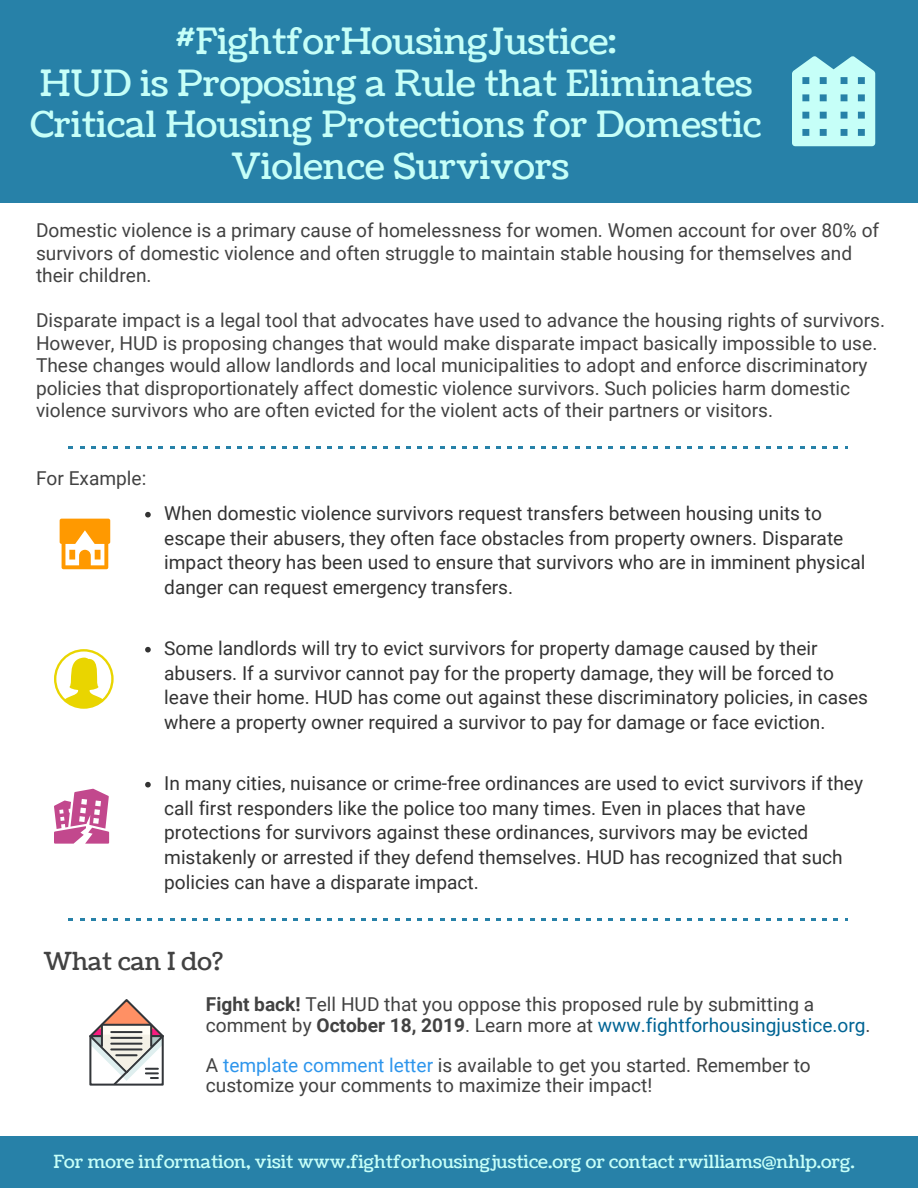
<style>
.page{position:relative;width:918px;height:1188px;background:#fff}
.page>*{position:absolute;margin:0;border:0;box-sizing:border-box;transform-origin:0 0}
.t1{font:36px/41.7px "Coustard";color:#c6fff8;text-align:center}
.t2{font:24.75px "Coustard";color:#424242}
.t3{font:19.2px/22.5px "Roboto";color:#424242}
.t4{font:19.2px/24.8px "Roboto";color:#333}
.t5{font:18px "Coustard";color:#c6fff8}
.s1{font-weight:700}
.s2{color:#006494}
.s3{color:#2d95ec}
</style>
<div class="page">
<div style="left:0;top:1136px;width:918px;height:52px;background:#2781a8"></div>
<div style="left:0;top:0;width:918px;height:202px;background:#2781a8"></div>
<svg style="left:145px;top:512px;width:6px;height:6px"></svg>
<svg style="left:145px;top:647px;width:6px;height:5px"></svg>
<svg style="left:145px;top:782px;width:6px;height:6px"></svg>
<svg style="left:54px;top:649px;width:60px;height:60px"></svg>
<svg style="left:54px;top:789px;width:55px;height:55px"></svg>
<svg style="left:60px;top:519px;width:50px;height:50px"></svg>
<svg style="left:792px;top:56px;width:83px;height:90px"></svg>
<svg style="left:89px;top:999px;width:75px;height:87px"></svg>
<div style="left:101px;top:1024px;width:51px;height:23px;border:2px solid #33363a"></div>
<hr style="left:111px;top:1031px;width:31px;height:2px;background:#33363a">
<hr style="left:111px;top:1037px;width:31px;height:2px;background:#33363a">
<hr style="left:111px;top:1043px;width:31px;height:2px;background:#33363a">
<hr style="left:111px;top:1048px;width:31px;height:2px;background:#33363a">
<hr style="left:116px;top:1054px;width:21px;height:2px;background:#33363a">
<h1 class="t1" style="left:30px;top:20px;width:733px">#FightforHousingJustice:<br>HUD is Proposing a Rule that Eliminates<br>Critical Housing Protections for Domestic<br>Violence Survivors</h1>
<p class="t3" style="left:36px;top:219px;width:845px">Domestic violence is a primary cause of homelessness for women. Women account for over 80% of survivors of domestic violence and often struggle to maintain stable housing for themselves and their children.</p>
<p class="t3" style="left:36px;top:309px;width:851px">Disparate impact is a legal tool that advocates have used to advance the housing rights of survivors.<br>However, HUD is proposing changes that would make disparate impact basically impossible to use.<br>These changes would allow landlords and local municipalities to adopt and enforce discriminatory policies that disproportionately affect domestic violence survivors. Such policies harm domestic violence survivors who are often evicted for the violent acts of their partners or visitors.</p>
<p class="t3" style="left:36px;top:466px;width:112px">For Example:</p>
<p class="t4" style="left:164px;top:500px;width:703px">When domestic violence survivors request transfers between housing units to escape their abusers, they often face obstacles from property owners. Disparate impact theory has been used to ensure that survivors who are in imminent physical danger can request emergency transfers.</p>
<p class="t4" style="left:164px;top:635px;width:705px">Some landlords will try to evict survivors for property damage caused by their abusers. If a survivor cannot pay for the property damage, they will be forced to leave their home. HUD has come out against these discriminatory policies, in cases where a property owner required a survivor to pay for damage or face eviction.</p>
<p class="t4" style="left:164px;top:770px;width:700px">In many cities, nuisance or crime-free ordinances are used to evict survivors if they call first responders like the police too many times. Even in places that have protections for survivors against these ordinances, survivors may be evicted mistakenly or arrested if they defend themselves. HUD has recognized that such policies can have a disparate impact.</p>
<p class="t2" style="left:44px;top:945px;width:181px">What can I do?</p>
<p class="t3" style="left:206px;top:994px;width:666px;line-height:20.2px"><span class="s1">Fight back!</span> Tell HUD that you oppose this proposed rule by submitting a comment by <span class="s1">October 18, 2019</span>. Learn more at <span class="s2">www.fightforhousingjustice.org</span>.</p>
<p class="t3" style="left:206px;top:1054px;width:606px;line-height:20.2px">A <span class="s3">template comment letter</span> is available to get you started. Remember to customize your comments to maximize their impact!</p>
<p class="t5" style="left:53px;top:1149px;width:803px">For more information, visit www.fightforhousingjustice.org or contact rwilliams@nhlp.org.</p>
</div>
